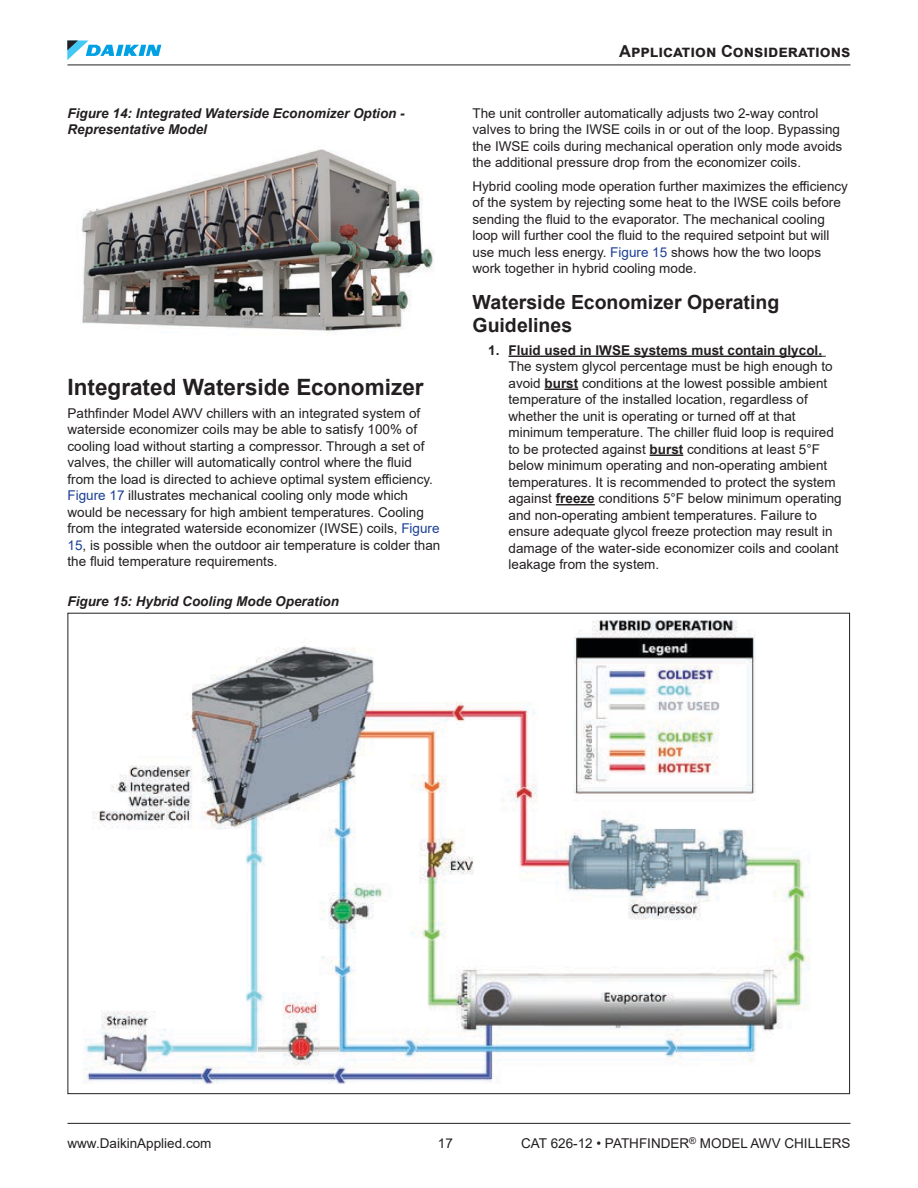
<style>
.page{position:relative;width:918px;height:1188px;background:#fff}
.page>*{position:absolute;margin:0;border:0;box-sizing:border-box;transform-origin:0 0}
.t1{font:700 22.5px "Arial";color:#231f20}
.t2{font:700 19.5px/22.5px "Arial";color:#231f20}
.t3{font:700 16.5px "Arial";color:#231f20}
.t4{font:13.5px/16.5px "Arial";color:#231f20}
.t5{font:italic 700 13.5px/16.5px "Arial";color:#231f20}
.t6{font:700 13.5px "Arial";color:#231f20}
.s1{color:#1b3f94}
.s2{font-weight:700}
</style>
<div class="page">
<svg style="left:67px;top:41px;width:94px;height:19px"></svg>
<hr style="left:68px;top:65px;width:782px;height:1px;background:#231f20">
<hr style="left:68px;top:1123px;width:782px;height:1px;background:#231f20">
<hr style="left:508px;top:356px;width:314px;height:1px;background:#231f20">
<hr style="left:545px;top:389px;width:33px;height:1px;background:#231f20">
<hr style="left:650px;top:455px;width:33px;height:1px;background:#231f20">
<hr style="left:556px;top:504px;width:39px;height:1px;background:#231f20">
<img style="left:81px;top:149px;width:353px;height:185px">
<img style="left:83px;top:620px;width:727px;height:464px">
<p class="t5" style="left:68px;top:105px;width:339px">Figure 14: Integrated Waterside Economizer Option -<br>Representative Model</p>
<h1 class="t1" style="left:68px;top:371px;width:358px">Integrated Waterside Economizer</h1>
<p class="t4" style="left:68px;top:405px;width:374px">Pathfinder Model AWV chillers with an integrated system of waterside economizer coils may be able to satisfy 100% of cooling load without starting a compressor. Through a set of valves, the chiller will automatically control where the fluid from the load is directed to achieve optimal system efficiency.<br><span class="s1">Figure 17</span> illustrates mechanical cooling only mode which would be necessary for high ambient temperatures. Cooling from the integrated waterside economizer (IWSE) coils, <span class="s1">Figure 15</span>, is possible when the outdoor air temperature is colder than the fluid temperature requirements.</p>
<p class="t5" style="left:68px;top:593px;width:273px">Figure 15: Hybrid Cooling Mode Operation</p>
<p class="t3" style="left:619px;top:40px;width:233px">Application Considerations</p>
<p class="t4" style="left:472px;top:105px;width:371px">The unit controller automatically adjusts two 2-way control valves to bring the IWSE coils in or out of the loop. Bypassing the IWSE coils during mechanical operation only mode avoids the additional pressure drop from the economizer coils.</p>
<p class="t4" style="left:472px;top:178px;width:377px">Hybrid cooling mode operation further maximizes the efficiency of the system by rejecting some heat to the IWSE coils before sending the fluid to the evaporator. The mechanical cooling loop will further cool the fluid to the required setpoint but will use much less energy. <span class="s1">Figure 15</span> shows how the two loops work together in hybrid cooling mode.</p>
<h2 class="t2" style="left:472px;top:291px;width:308px">Waterside Economizer Operating<br>Guidelines</h2>
<p class="t6" style="left:488px;top:341px;width:335px">1. Fluid used in IWSE systems must contain glycol.</p>
<p class="t4" style="left:508px;top:358px;width:335px">The system glycol percentage must be high enough to avoid <span class="s2">burst</span> conditions at the lowest possible ambient temperature of the installed location, regardless of whether the unit is operating or turned off at that minimum temperature. The chiller fluid loop is required to be protected against <span class="s2">burst</span> conditions at least 5°F below minimum operating and non-operating ambient temperatures. It is recommended to protect the system against <span class="s2">freeze</span> conditions 5°F below minimum operating and non-operating ambient temperatures. Failure to ensure adequate glycol freeze protection may result in damage of the water-side economizer coils and coolant leakage from the system.</p>
<p class="t4" style="left:68px;top:1134px;width:146px">www.DaikinApplied.com</p>
<p class="t4" style="left:438px;top:1134px;width:17px">17</p>
<p class="t4" style="left:521px;top:1134px;width:331px">CAT 626-12 • PATHFINDER<sup>®</sup> MODEL AWV CHILLERS</p>
</div>
